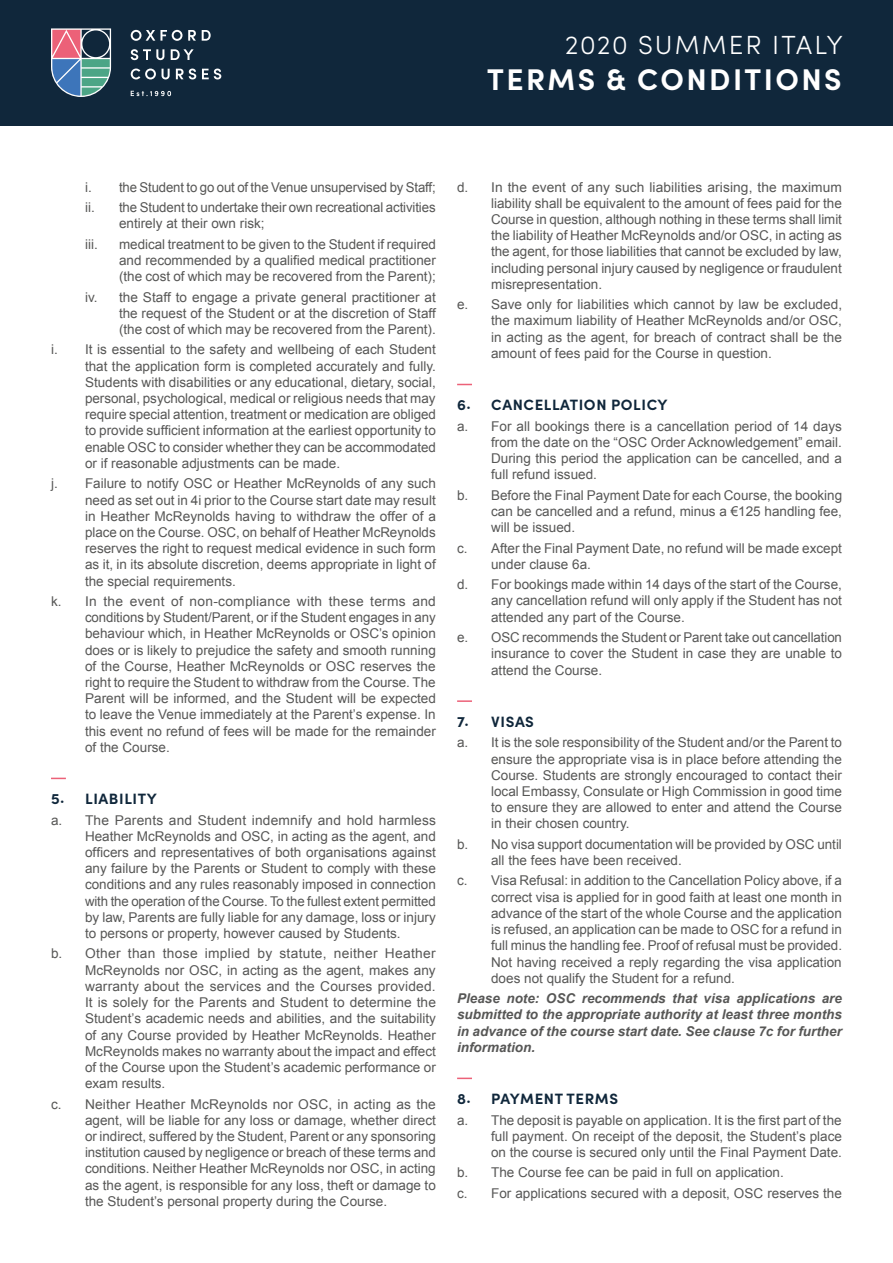
<style>
.page{position:relative;width:893px;height:1263px;background:#fff}
.page>*{position:absolute;margin:0;border:0;box-sizing:border-box;transform-origin:0 0}
.t1{font:700 30px "Sofia Pro";letter-spacing:.08em;color:#fff}
.t2{font:300 26.25px "Sofia Pro";letter-spacing:.08em;color:#fff}
.t3{font:700 15px "Sofia Pro";letter-spacing:.04em;color:#10273b}
.t4{font:13.5px/16.2px "Arial";color:#575756;text-align:justify}
.t5{font:italic 700 13.5px/16.2px "Arial";color:#575756;text-align:justify}
</style>
<div class="page">
<div style="left:0;top:0;width:893px;height:125px;background:#10273b"></div>
<svg style="left:51px;top:28px;width:60px;height:69px"></svg>
<svg style="left:131px;top:30px;width:51px;height:11px"></svg>
<svg style="left:188px;top:30px;width:8px;height:11px"></svg>
<svg style="left:202px;top:30px;width:9px;height:11px"></svg>
<svg style="left:131px;top:49px;width:33px;height:11px"></svg>
<svg style="left:171px;top:49px;width:23px;height:11px"></svg>
<svg style="left:131px;top:69px;width:25px;height:10px"></svg>
<svg style="left:162px;top:69px;width:8px;height:10px"></svg>
<svg style="left:176px;top:69px;width:20px;height:10px"></svg>
<svg style="left:202px;top:69px;width:19px;height:10px"></svg>
<svg style="left:131px;top:91px;width:40px;height:5px"></svg>
<svg style="left:51px;top:778px;width:15px;height:1px"></svg>
<svg style="left:457px;top:384px;width:15px;height:1px"></svg>
<svg style="left:457px;top:700px;width:15px;height:2px"></svg>
<svg style="left:457px;top:1077px;width:15px;height:2px"></svg>
<h2 class="t2" style="left:565px;top:26px;width:279px">2020 SUMMER ITALY</h2>
<h1 class="t1" style="left:487px;top:57px;width:356px">TERMS &amp; CONDITIONS</h1>
<p class="t4" style="left:85px;top:177px;width:352px;line-height:20.4px">i. the Student to go out of the Venue unsupervised by Staff; ii. the Student to undertake their own recreational activities</p>
<p class="t4" style="left:119px;top:216px;width:147px">entirely at their own risk;</p>
<p class="t4" style="left:85px;top:236px;width:14px">iii.</p>
<p class="t4" style="left:119px;top:236px;width:318px">medical treatment to be given to the Student if required and recommended by a qualified medical practitioner (the cost of which may be recovered from the Parent);</p>
<p class="t4" style="left:119px;top:289px;width:318px;text-indent:-34px">iv. the Staff to engage a private general practitioner at the request of the Student or at the discretion of Staff (the cost of which may be recovered from the Parent).</p>
<p class="t4" style="left:85px;top:342px;width:352px;text-indent:-34px">i. It is essential to the safety and wellbeing of each Student that the application form is completed accurately and fully.<br>Students with disabilities or any educational, dietary, social, personal, psychological, medical or religious needs that may require special attention, treatment or medication are obliged to provide sufficient information at the earliest opportunity to enable OSC to consider whether they can be accommodated or if reasonable adjustments can be made.</p>
<p class="t4" style="left:85px;top:476px;width:352px;text-indent:-34px">j. Failure to notify OSC or Heather McReynolds of any such need as set out in 4i prior to the Course start date may result in Heather McReynolds having to withdraw the offer of a place on the Course. OSC, on behalf of Heather McReynolds reserves the right to request medical evidence in such form as it, in its absolute discretion, deems appropriate in light of the special requirements.</p>
<p class="t4" style="left:85px;top:593px;width:352px;text-indent:-34px">k. In the event of non-compliance with these terms and conditions by Student/Parent, or if the Student engages in any behaviour which, in Heather McReynolds or OSC’s opinion does or is likely to prejudice the safety and smooth running of the Course, Heather McReynolds or OSC reserves the right to require the Student to withdraw from the Course. The Parent will be informed, and the Student will be expected to leave the Venue immediately at the Parent’s expense. In this event no refund of fees will be made for the remainder of the Course.</p>
<p class="t3" style="left:51px;top:787px;width:107px">5. LIABILITY</p>
<p class="t4" style="left:85px;top:812px;width:352px;text-indent:-34px">a. The Parents and Student indemnify and hold harmless Heather McReynolds and OSC, in acting as the agent, and officers and representatives of both organisations against any failure by the Parents or Student to comply with these conditions and any rules reasonably imposed in connection with the operation of the Course. To the fullest extent permitted by law, Parents are fully liable for any damage, loss or injury to persons or property, however caused by Students.</p>
<p class="t4" style="left:85px;top:946px;width:352px;text-indent:-34px">b. Other than those implied by statute, neither Heather McReynolds nor OSC, in acting as the agent, makes any warranty about the services and the Courses provided.<br>It is solely for the Parents and Student to determine the Student’s academic needs and abilities, and the suitability of any Course provided by Heather McReynolds. Heather McReynolds makes no warranty about the impact and effect of the Course upon the Student’s academic performance or exam results.</p>
<p class="t4" style="left:85px;top:1096px;width:352px;text-indent:-34px">c. Neither Heather McReynolds nor OSC, in acting as the agent, will be liable for any loss or damage, whether direct or indirect, suffered by the Student, Parent or any sponsoring institution caused by negligence or breach of these terms and conditions. Neither Heather McReynolds nor OSC, in acting as the agent, is responsible for any loss, theft or damage to the Student’s personal property during the Course.</p>
<p class="t4" style="left:491px;top:179px;width:352px;text-indent:-34px">d. In the event of any such liabilities arising, the maximum liability shall be equivalent to the amount of fees paid for the Course in question, although nothing in these terms shall limit the liability of Heather McReynolds and/or OSC, in acting as the agent, for those liabilities that cannot be excluded by law, including personal injury caused by negligence or fraudulent misrepresentation.</p>
<p class="t4" style="left:491px;top:297px;width:352px;text-indent:-34px">e. Save only for liabilities which cannot by law be excluded, the maximum liability of Heather McReynolds and/or OSC, in acting as the agent, for breach of contract shall be the amount of fees paid for the Course in question.</p>
<p class="t3" style="left:457px;top:393px;width:212px">6. CANCELLATION POLICY</p>
<p class="t4" style="left:491px;top:418px;width:352px;text-indent:-34px">a. For all bookings there is a cancellation period of 14 days from the date on the “OSC Order Acknowledgement” email.<br>During this period the application can be cancelled, and a full refund issued.</p>
<p class="t4" style="left:491px;top:487px;width:352px;text-indent:-34px">b. Before the Final Payment Date for each Course, the booking can be cancelled and a refund, minus a €125 handling fee, will be issued.</p>
<p class="t4" style="left:491px;top:540px;width:352px;text-indent:-34px">c. After the Final Payment Date, no refund will be made except under clause 6a.</p>
<p class="t4" style="left:491px;top:577px;width:352px;text-indent:-34px">d. For bookings made within 14 days of the start of the Course, any cancellation refund will only apply if the Student has not attended any part of the Course.</p>
<p class="t4" style="left:491px;top:629px;width:352px;text-indent:-34px">e. OSC recommends the Student or Parent take out cancellation insurance to cover the Student in case they are unable to attend the Course.</p>
<p class="t3" style="left:457px;top:710px;width:78px">7. VISAS</p>
<p class="t4" style="left:491px;top:735px;width:352px;text-indent:-34px">a. It is the sole responsibility of the Student and/or the Parent to ensure the appropriate visa is in place before attending the Course. Students are strongly encouraged to contact their local Embassy, Consulate or High Commission in good time to ensure they are allowed to enter and attend the Course in their chosen country.</p>
<p class="t4" style="left:491px;top:836px;width:352px;text-indent:-34px">b. No visa support documentation will be provided by OSC until all the fees have been received.</p>
<p class="t4" style="left:491px;top:873px;width:352px;text-indent:-34px">c. Visa Refusal: in addition to the Cancellation Policy above, if a correct visa is applied for in good faith at least one month in advance of the start of the whole Course and the application is refused, an application can be made to OSC for a refund in full minus the handling fee. Proof of refusal must be provided.<br>Not having received a reply regarding the visa application does not qualify the Student for a refund.</p>
<p class="t5" style="left:457px;top:991px;width:386px">Please note: OSC recommends that visa applications are submitted to the appropriate authority at least three months in advance of the course start date. See clause 7c for further information.</p>
<p class="t3" style="left:457px;top:1087px;width:162px">8. PAYMENT TERMS</p>
<p class="t4" style="left:491px;top:1112px;width:352px;text-indent:-34px">a. The deposit is payable on application. It is the first part of the full payment. On receipt of the deposit, the Student’s place on the course is secured only until the Final Payment Date.</p>
<p class="t4" style="left:457px;top:1162px;width:386px;line-height:20.4px">b. The Course fee can be paid in full on application.<br>c. For applications secured with a deposit, OSC reserves the</p>
</div>
